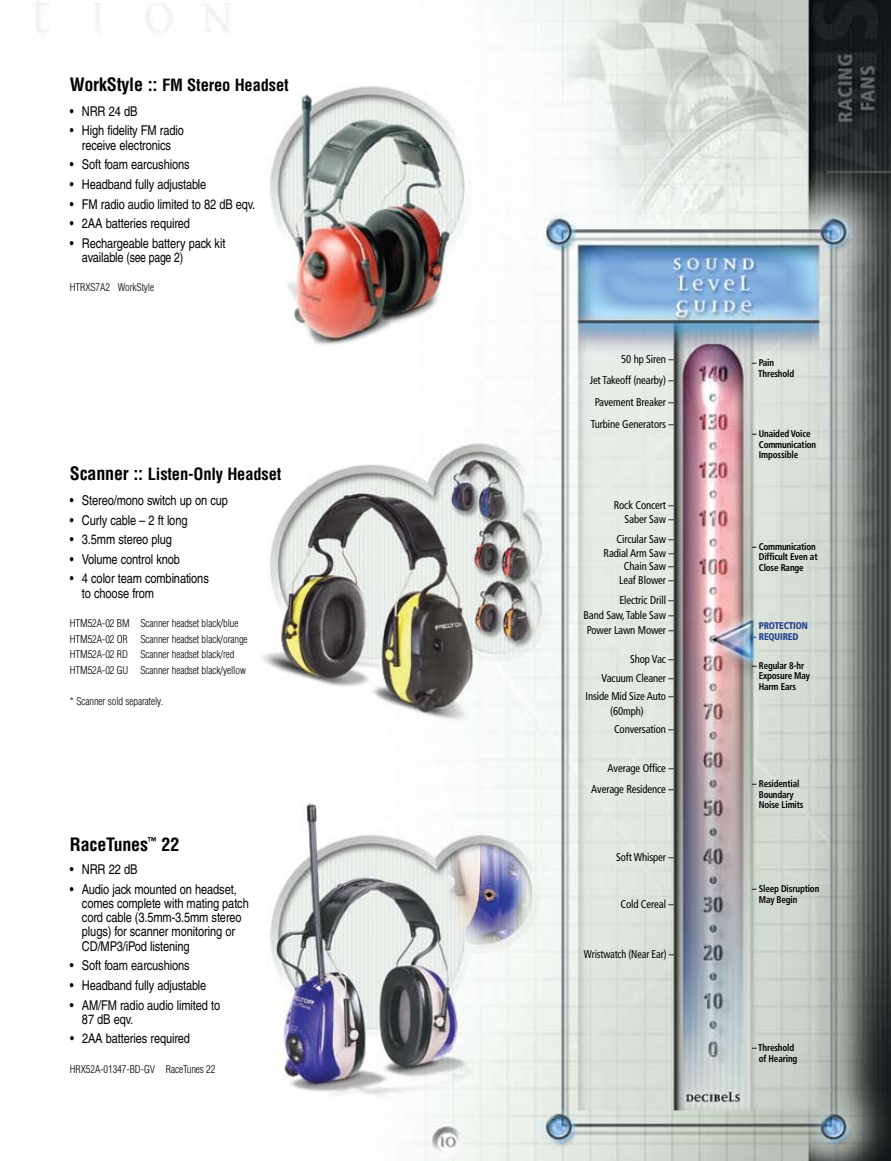
<style>
.page{position:relative;width:891px;height:1161px;background:#fff}
.page>*{position:absolute;margin:0;border:0;box-sizing:border-box;transform-origin:0 0}
.t1{font:700 condensed 18px "Helvetica";letter-spacing:-.01em;color:#000}
.t2{font:700 condensed 16.5px "Helvetica";letter-spacing:-.01em;color:#000}
.t3{font:condensed 13.5px/14.2px "Helvetica";letter-spacing:-.01em;color:#000}
.t4{font:condensed 11.25px/13.6px "Frutiger";letter-spacing:-.01em;color:#000;text-align:right;scale:.95 1}
.t5{font:condensed 11.25px "Frutiger";letter-spacing:-.01em;color:#000;scale:.9 1}
.t6{font:300 condensed 10.5px/15.6px "Helvetica";letter-spacing:-.01em;color:#000}
.t7{font:700 condensed 9.75px/10.5px "Frutiger";letter-spacing:-.015em;color:#000;scale:.93 1}
.t8{font:900 condensed 9.75px "Frutiger";letter-spacing:-.015em;color:#25408f;scale:.93 1}
.s1{font-size:18px}
.s2{font-weight:700}
</style>
<div class="page">
<img style="left:36px;top:0;width:855px;height:1161px">
<p class="t2" style="left:70px;top:75px;width:220px"><span class="s1">WorkStyle ::</span> FM Stereo Headset</p>
<p class="t3" style="left:70px;top:104px;width:69px">• NRR 24 dB</p>
<p class="t3" style="left:70px;top:123px;width:115px;text-align:center">• High fidelity FM radio receive electronics</p>
<p class="t3" style="left:70px;top:157px;width:121px">• Soft foam earcushions</p>
<p class="t3" style="left:70px;top:177px;width:138px">• Headband fully adjustable</p>
<p class="t3" style="left:70px;top:197px;width:187px">• FM radio audio limited to 82 dB eqv.</p>
<p class="t3" style="left:70px;top:216px;width:122px">• 2AA batteries required</p>
<p class="t3" style="left:82px;top:236px;width:145px;text-indent:-12px">• Rechargeable battery pack kit available (see page 2)</p>
<p class="t6" style="left:70px;top:280px;width:86px">HTRXS7A2 WorkStyle</p>
<p class="t2" style="left:70px;top:464px;width:213px"><span class="s1">Scanner ::</span> Listen-Only Headset</p>
<p class="t3" style="left:70px;top:493px;width:160px">• Stereo/mono switch up on cup</p>
<p class="t3" style="left:70px;top:513px;width:119px">• Curly cable – 2 ft long</p>
<p class="t3" style="left:70px;top:532px;width:104px">• 3.5mm stereo plug</p>
<p class="t3" style="left:70px;top:552px;width:112px">• Volume control knob</p>
<p class="t3" style="left:82px;top:572px;width:128px;text-indent:-12px">• 4 color team combinations to choose from</p>
<p class="t6" style="left:70px;top:615px;width:179px">HTM52A-02 BM Scanner headset black/blue HTM52A-02 OR Scanner headset black/orange HTM52A-02 RD Scanner headset black/red HTM52A-02 GU Scanner headset black/yellow</p>
<p class="t6" style="left:70px;top:693px;width:95px">* Scanner sold separately.</p>
<h1 class="t1" style="left:70px;top:834px;width:111px">RaceTunes<sup>™</sup> 22</h1>
<p class="t3" style="left:70px;top:862px;width:69px">• NRR 22 dB</p>
<p class="t3" style="left:82px;top:882px;width:168px;text-indent:-12px">• Audio jack mounted on headset, comes complete with mating patch cord cable (3.5mm-3.5mm stereo plugs) for scanner monitoring or<br>CD/MP3/iPod listening</p>
<p class="t3" style="left:70px;top:958px;width:121px">• Soft foam earcushions</p>
<p class="t3" style="left:70px;top:978px;width:138px">• Headband fully adjustable</p>
<p class="t3" style="left:82px;top:998px;width:140px;text-indent:-12px">• AM/FM radio audio limited to<br>87 dB eqv.</p>
<p class="t3" style="left:70px;top:1032px;width:122px">• 2AA batteries required</p>
<p class="t6" style="left:70px;top:1061px;width:147px">HRX52A-01347-BD-GV RaceTunes 22</p>
<p class="t4" style="left:590px;top:348px;width:90px;line-height:21.8px">50 hp Siren –<br>Jet Takeoff (nearby) –<br>Pavement Breaker –<br>Turbine Generators –</p>
<p class="t4" style="left:614px;top:498px;width:65px">Rock Concert –<br>Saber Saw –</p>
<p class="t4" style="left:604px;top:532px;width:75px">Circular Saw –<br>Radial Arm Saw –<br>Chain Saw –<br>Leaf Blower –</p>
<p class="t4" style="left:584px;top:593px;width:96px;line-height:15px">Electric Drill –<br>Band Saw, Table Saw –<br>Power Lawn Mower –</p>
<p class="t4" style="left:586px;top:650px;width:94px;line-height:18.3px">Shop Vac –<br>Vacuum Cleaner –<br>Inside Mid Size Auto –</p>
<p class="t4" style="left:614px;top:702px;width:64px;line-height:18.3px;text-align:left;text-indent:-4px">(60mph)<br>Conversation –</p>
<p class="t4" style="left:591px;top:758px;width:88px;line-height:20.4px">Average Office –<br>Average Residence –</p>
<p class="t4" style="left:616px;top:850px;width:62px">Soft Whisper –</p>
<p class="t4" style="left:620px;top:897px;width:58px">Cold Cereal –</p>
<p class="t5" style="left:584px;top:947px;width:101px">Wristwatch (Near Ear) –</p>
<p class="t7" style="left:758px;top:358px;width:40px;text-indent:-6px">– Pain<br>Threshold</p>
<p class="t7" style="left:759px;top:428px;width:63px;text-indent:-7px">– Unaided Voice<br>Communication<br>Impossible</p>
<p class="t7" style="left:759px;top:541px;width:65px;text-indent:-7px">– Communication<br>Difficult Even at<br>Close Range</p>
<p class="t8" style="left:759px;top:620px;width:54px">PROTECTION</p>
<p class="t8" style="left:752px;top:631px;width:51px"><span class="s2">–</span> REQUIRED</p>
<p class="t7" style="left:759px;top:660px;width:57px;text-indent:-7px">– Regular 8-hr<br>Exposure May<br>Harm Ears</p>
<p class="t7" style="left:759px;top:779px;width:50px;text-indent:-7px">– Residential<br>Boundary<br>Noise Limits</p>
<p class="t7" style="left:759px;top:884px;width:67px;text-indent:-7px">– Sleep Disruption<br>May Begin</p>
<p class="t7" style="left:759px;top:1043px;width:43px;text-indent:-7px">– Threshold of Hearing</p>
</div>
